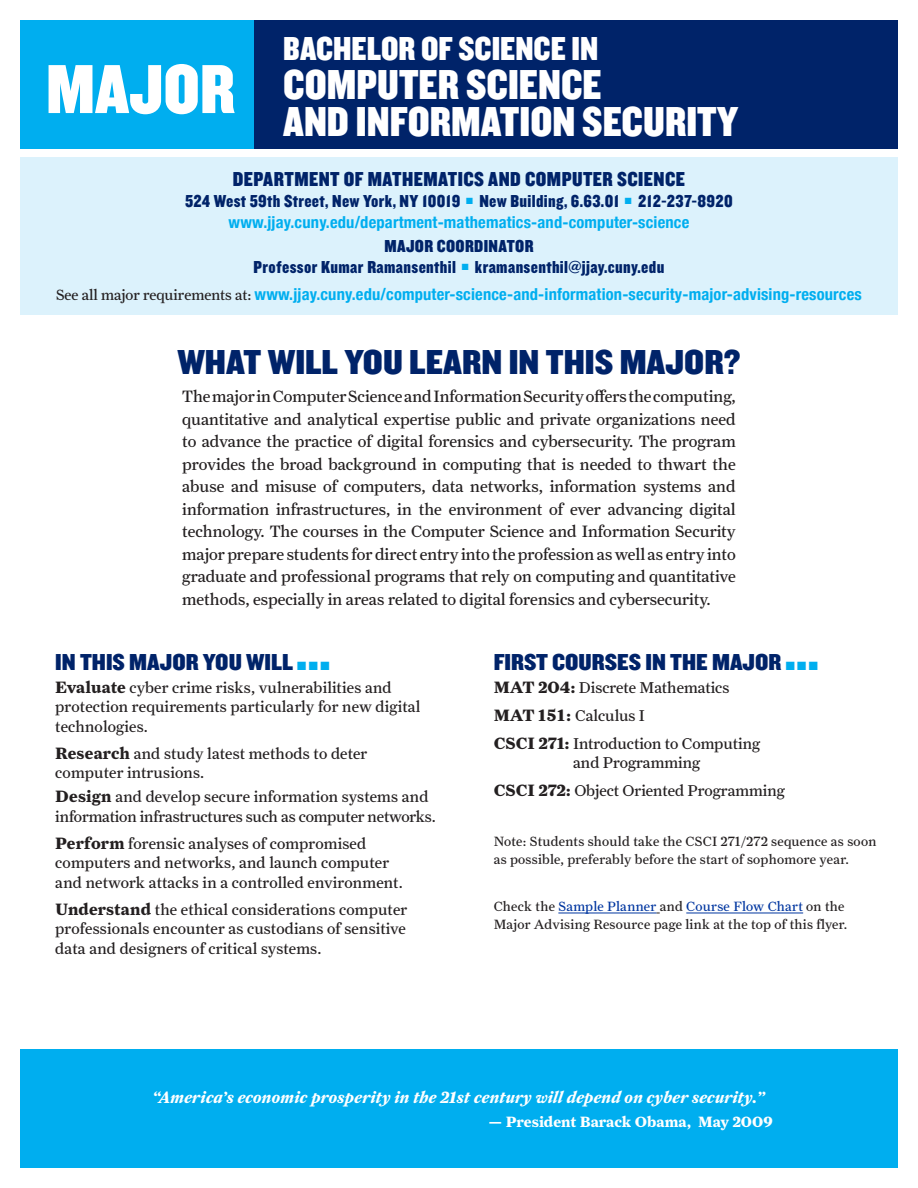
<style>
.page{position:relative;width:918px;height:1188px;background:#fff}
.page>*{position:absolute;margin:0;border:0;box-sizing:border-box;transform-origin:0 0}
.t1{font:72px "Knockout 70 Full Welterwt";color:#fff}
.Major_Titles{font:43.5px "Knockout 70 Full Welterwt";color:#fff}
.t2{font:36px "Knockout 70 Full Welterwt";color:#002369;scale:1.1 1}
.Major_Titles-2{font:34.5px "Knockout 70 Full Welterwt";color:#fff}
.t3{font:24px "Knockout 70 Full Welterwt";color:#002369;scale:1.1 1}
.t4{font:21px "Knockout 70 Full Welterwt";letter-spacing:.02em;color:#002369}
.Question_Heads{font:18px "Knockout 70 Full Welterwt";letter-spacing:.02em;color:#002369}
.t5{font:16.5px/22.5px "Farnham Text Regular LF";color:#231f20;text-align:justify}
.t6{font:700 condensed 16.5px "Helvetica Neue";letter-spacing:.01em;color:#00aeef}
.t7{font:16.5px "Farnham Text Bold Ital LF";letter-spacing:.01em;color:#fff}
._10_5_pt_Farnham{font:15.75px/19.5px "Farnham Text Regular LF";letter-spacing:.01em;color:#231f20}
._10_5_pt_Farnham-2{font:15.75px/19.5px "Farnham Text Regular LF";letter-spacing:-.01em;color:#231f20}
.t8{font:15px "Farnham Text Bold LF";color:#fff}
._10_5_pt_Farnham-3{font:13.5px/18px "Farnham Text Regular LF";letter-spacing:.02em;color:#231f20}
.s1{font-family:"Farnham Text Regular LF";font-weight:400;font-stretch:normal;font-size:15px;color:#231f20}
.s2{color:#00aeef}
.s3{font-family:"Farnham Text Bold LF";font-size:16.5px}
.s4{color:#0036a0}
</style>
<div class="page">
<div style="left:20px;top:157px;width:878px;height:158px;background:#dcf2fc"></div>
<div style="left:253px;top:20px;width:645px;height:128px;background:#002369"></div>
<hr style="left:558px;top:913px;width:99px;height:1px;background:#0036a0">
<hr style="left:686px;top:913px;width:117px;height:1px;background:#0036a0">
<div style="left:20px;top:1049px;width:878px;height:119px;background:#00aeef"></div>
<div style="left:20px;top:20px;width:233px;height:128px;background:#00aeef"></div>
<p class="t1" style="left:46px;top:43px;width:191px">MAJOR</p>
<p class="Major_Titles-2" style="left:283px;top:26px;width:316px">BACHELOR OF SCIENCE IN</p>
<p class="Major_Titles" style="left:283px;top:56px;width:320px">COMPUTER SCIENCE</p>
<p class="Major_Titles" style="left:283px;top:93px;width:457px">AND INFORMATION SECURITY</p>
<p class="t4" style="left:233px;top:166px;width:454px">DEPARTMENT OF MATHEMATICS AND COMPUTER SCIENCE</p>
<p class="Question_Heads" style="left:185px;top:189px;width:549px">524 West 59th Street, New York, NY 10019 <sup>■</sup> New Building, 6.63.01 <sup>■</sup> 212-237-8920</p>
<p class="t6" style="left:229px;top:209px;width:462px">www.jjay.cuny.edu/department-mathematics-and-computer-science</p>
<p class="Question_Heads" style="left:384px;top:234px;width:151px">MAJOR COORDINATOR</p>
<p class="Question_Heads" style="left:254px;top:255px;width:412px">Professor Kumar Ramansenthil <sup>■</sup> kramansenthil@jjay.cuny.edu</p>
<p class="t6" style="left:56px;top:281px;width:807px"><span class="s1">See all major requirements at:</span> www.jjay.cuny.edu/computer-science-and-information-security-major-advising-resources</p>
<p class="t2" style="left:177px;top:339px;width:514px">WHAT WILL YOU LEARN IN THIS MAJOR?</p>
<p class="t5" style="left:182px;top:385px;width:555px">The major in Computer Science and Information Security offers the computing, quantitative and analytical expertise public and private organizations need to advance the practice of digital forensics and cybersecurity. The program provides the broad background in computing that is needed to thwart the abuse and misuse of computers, data networks, information systems and information infrastructures, in the environment of ever advancing digital technology. The courses in the Computer Science and Information Security major prepare students for direct entry into the profession as well as entry into graduate and professional programs that rely on computing and quantitative methods, especially in areas related to digital forensics and cybersecurity.</p>
<p class="t3" style="left:55px;top:647px;width:251px">IN THIS MAJOR YOU WILL <span class="s2">■</span> <span class="s2">■</span> <span class="s2">■</span></p>
<p class="_10_5_pt_Farnham" style="left:55px;top:677px;width:367px"><span class="s3">Evaluate</span> cyber crime risks, vulnerabilities and protection requirements particularly for new digital technologies.</p>
<p class="_10_5_pt_Farnham" style="left:55px;top:743px;width:314px"><span class="s3">Research</span> and study latest methods to deter computer intrusions.</p>
<p class="_10_5_pt_Farnham-2" style="left:55px;top:787px;width:382px"><span class="s3">Design</span> and develop secure information systems and information infrastructures such as computer networks.</p>
<p class="_10_5_pt_Farnham" style="left:55px;top:833px;width:349px"><span class="s3">Perform</span> forensic analyses of compromised computers and networks, and launch computer and network attacks in a controlled environment.</p>
<p class="_10_5_pt_Farnham" style="left:55px;top:899px;width:353px;text-align:justify"><span class="s3">Understand</span> the ethical considerations computer professionals encounter as custodians of sensitive data and designers of critical systems.</p>
<p class="t3" style="left:494px;top:647px;width:296px">FIRST COURSES IN THE MAJOR <span class="s2">■</span> <span class="s2">■</span> <span class="s2">■</span></p>
<p class="_10_5_pt_Farnham" style="left:494px;top:677px;width:237px"><span class="s3">MAT 204:</span> Discrete Mathematics</p>
<p class="_10_5_pt_Farnham" style="left:494px;top:705px;width:153px"><span class="s3">MAT 151:</span> Calculus I</p>
<p class="_10_5_pt_Farnham" style="left:573px;top:733px;width:189px;text-indent:-79px"><span class="s3">CSCI 271:</span> Introduction to Computing and Programming</p>
<p class="_10_5_pt_Farnham" style="left:494px;top:781px;width:293px"><span class="s3">CSCI 272:</span> Object Oriented Programming</p>
<p class="_10_5_pt_Farnham-3" style="left:494px;top:833px;width:384px">Note: Students should take the CSCI 271/272 sequence as soon as possible, preferably before the start of sophomore year.</p>
<p class="_10_5_pt_Farnham-3" style="left:494px;top:897px;width:355px">Check the <span class="s4">Sample Planner</span> and <span class="s4">Course Flow Chart</span> on the<br>Major Advising Resource page link at the top of this flyer.</p>
<p class="t7" style="left:153px;top:1087px;width:614px">“America’s economic prosperity in the 21st century will depend on cyber security.”</p>
<p class="t8" style="left:488px;top:1113px;width:286px">— President Barack Obama, May 2009</p>
</div>
